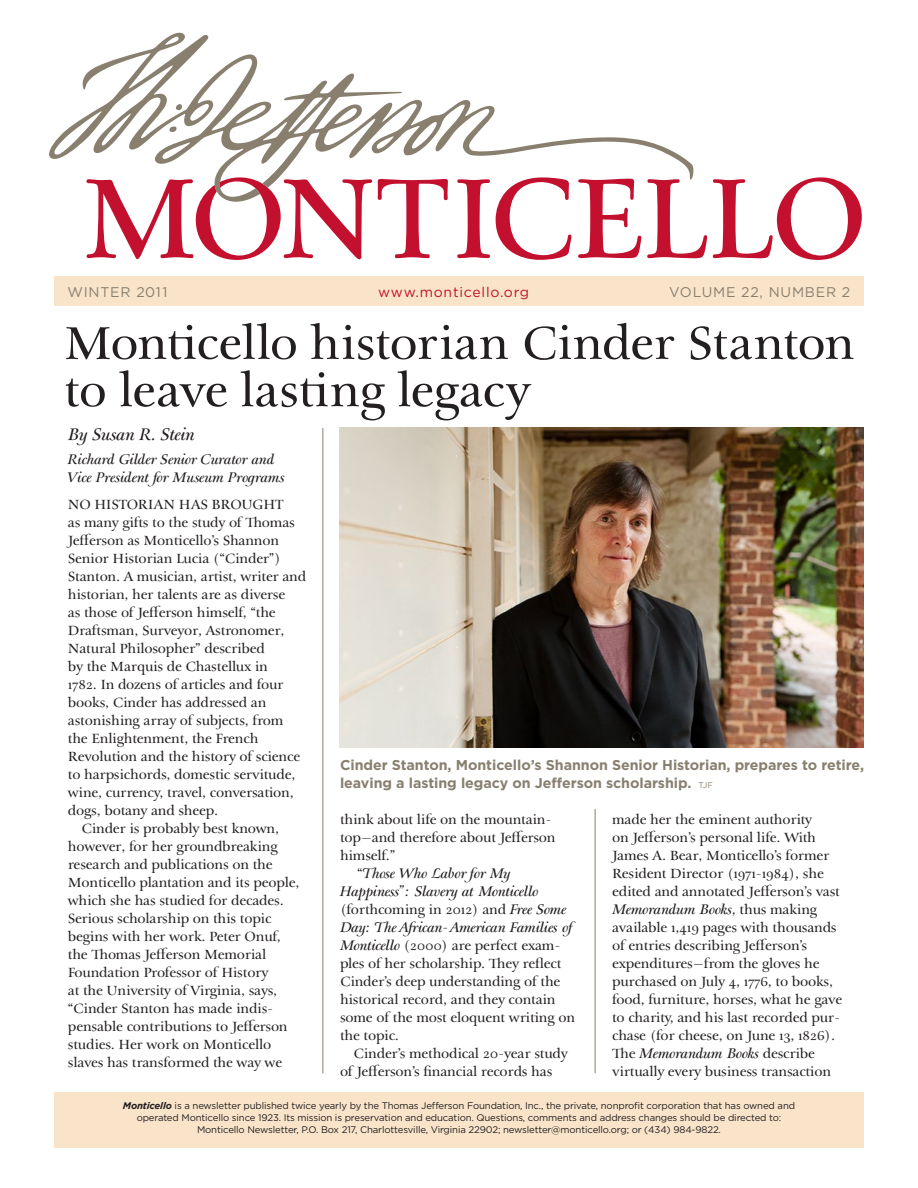
<style>
.page{position:relative;width:918px;height:1188px;background:#fff}
.page>*{position:absolute;margin:0;border:0;box-sizing:border-box;transform-origin:0 0}
.NL_Headline_Large{font:51.9px/47.2px "Th Jefferson Pro";letter-spacing:-.02em;color:#231f20}
.NJ_Article_Byline{font:italic 18px "Th Jefferson Pro";letter-spacing:-.03em;color:#231f20}
.NL_Article_Base_TJ{font:15px/18px "Th Jefferson Pro";letter-spacing:-.015em;color:#231f20}
.NL_Article_Base_TJ_F{font:15px/18px "Th Jefferson Pro";letter-spacing:-.015em;color:#231f20}
.NJ_Article_Byline-2{font:italic 15px/18px "Th Jefferson Pro";letter-spacing:-.015em;color:#231f20}
.NL_Caption{font:700 14.25px/18.1px "Gotham";letter-spacing:-.005em;color:#887f6f}
.t1{font:13.95px "Gotham";letter-spacing:.055em;color:#887f6f}
.t2{font:13.95px "Gotham";letter-spacing:.055em;color:#c3102e}
.NL_Sans_Feature{font:9.6px/12px "Gotham";letter-spacing:-.015em;color:#231f20;text-align:center}
.s1{font-weight:400;font-size:8.25px}
.s2{font-style:italic}
.s3{font-weight:700;font-style:italic}
</style>
<div class="page">
<div style="left:54px;top:277px;width:810px;height:29px;background:#f9e4ca"></div>
<svg style="left:395px;top:202px;width:35px;height:56px"></svg>
<svg style="left:457px;top:202px;width:115px;height:58px"></svg>
<svg style="left:578px;top:202px;width:63px;height:56px"></svg>
<svg style="left:647px;top:202px;width:60px;height:56px"></svg>
<svg style="left:713px;top:177px;width:149px;height:83px"></svg>
<svg style="left:86px;top:202px;width:276px;height:58px"></svg>
<svg style="left:49px;top:33px;width:645px;height:169px"></svg>
<div style="left:54px;top:1092px;width:810px;height:56px;background:#f9e4ca"></div>
<hr style="left:595px;top:809px;width:1px;height:264px;background:#887f6f">
<hr style="left:322px;top:428px;width:1px;height:645px;background:#887f6f">
<img style="left:340px;top:428px;width:524px;height:319px">
<p class="t1" style="left:68px;top:284px;width:102px">WINTER 2011</p>
<p class="t2" style="left:378px;top:284px;width:152px">www.monticello.org</p>
<p class="t1" style="left:669px;top:284px;width:182px">VOLUME 22, NUMBER 2</p>
<p class="NL_Headline_Large" style="left:64px;top:320px;width:793px">Monticello historian Cinder Stanton to leave lasting legacy</p>
<p class="NJ_Article_Byline" style="left:68px;top:423px;width:128px">By Susan R. Stein</p>
<p class="NJ_Article_Byline-2" style="left:68px;top:452px;width:218px">Richard Gilder Senior Curator and<br>Vice President for Museum Programs</p>
<p class="NL_Article_Base_TJ_F" style="left:68px;top:496px;width:240px">NO HISTORIAN HAS BROUGHT<br>as many gifts to the study of Thomas Jefferson as Monticello’s Shannon Senior Historian Lucia (“Cinder”)<br>Stanton. A musician, artist, writer and historian, her talents are as diverse<br>as those of Jefferson himself, “the Draftsman, Surveyor, Astronomer, Natural Philosopher” described<br>by the Marquis de Chastellux in<br>1782. In dozens of articles and four books, Cinder has addressed an astonishing array of subjects, from the Enlightenment, the French Revolution and the history of science to harpsichords, domestic servitude, wine, currency, travel, conversation, dogs, botany and sheep.</p>
<p class="NL_Article_Base_TJ" style="left:68px;top:820px;width:233px;text-indent:14px">Cinder is probably best known, however, for her groundbreaking research and publications on the Monticello plantation and its people, which she has studied for decades.<br>Serious scholarship on this topic begins with her work. Peter Onuf, the Thomas Jefferson Memorial Foundation Professor of History<br>at the University of Virginia, says, “Cinder Stanton has made indis&shy;pensable contributions to Jefferson studies. Her work on Monticello slaves has transformed the way we</p>
<p class="NL_Article_Base_TJ" style="left:340px;top:810px;width:217px">think about life on the mountain&shy;top—and therefore about Jefferson himself.”</p>
<p class="NL_Caption" style="left:340px;top:755px;width:526px">Cinder Stanton, Monticello’s Shannon Senior Historian, prepares to retire, leaving a lasting legacy on Jefferson scholarship. <span class="s1">TJF</span></p>
<p class="NL_Article_Base_TJ" style="left:612px;top:810px;width:232px">made her the eminent authority<br>on Jefferson’s personal life. With James A. Bear, Monticello’s former Resident Director (1971-1984), she edited and annotated Jefferson’s vast <span class="s2">Memorandum Books</span>, thus making available 1,419 pages with thousands of entries describing Jefferson’s expenditures—from the gloves he purchased on July 4, 1776, to books, food, furniture, horses, what he gave to charity, and his last recorded pur&shy;chase (for cheese, on June 13, 1826).<br>The <span class="s2">Memorandum Books</span> describe virtually every business transaction</p>
<p class="NL_Article_Base_TJ" style="left:340px;top:864px;width:242px;text-indent:17px">“<span class="s2">Those Who Labor for My<br>Happiness”: Slavery at Monticello </span>(forthcoming in 2012) and <span class="s2">Free Some<br>Day: The African-American Families of<br>Monticello</span> (2000) are perfect exam&shy;ples of her scholarship. They reflect<br>Cinder’s deep understanding of the historical record, and they contain some of the most eloquent writing on the topic.</p>
<p class="NL_Article_Base_TJ" style="left:340px;top:1044px;width:229px;text-indent:14px">Cinder’s methodical 20-year study of Jefferson’s financial records has</p>
<p class="NL_Sans_Feature" style="left:123px;top:1099px;width:674px"><span class="s3">Monticello</span> is a newsletter published twice yearly by the Thomas Jefferson Foundation, Inc., the private, nonprofit corporation that has owned and operated Monticello since 1923. Its mission is preservation and education. Questions, comments and address changes should be directed to:<br>Monticello Newsletter, P.O. Box 217, Charlottesville, Virginia 22902; newsletter@monticello.org; or (434) 984-9822.</p>
</div>
